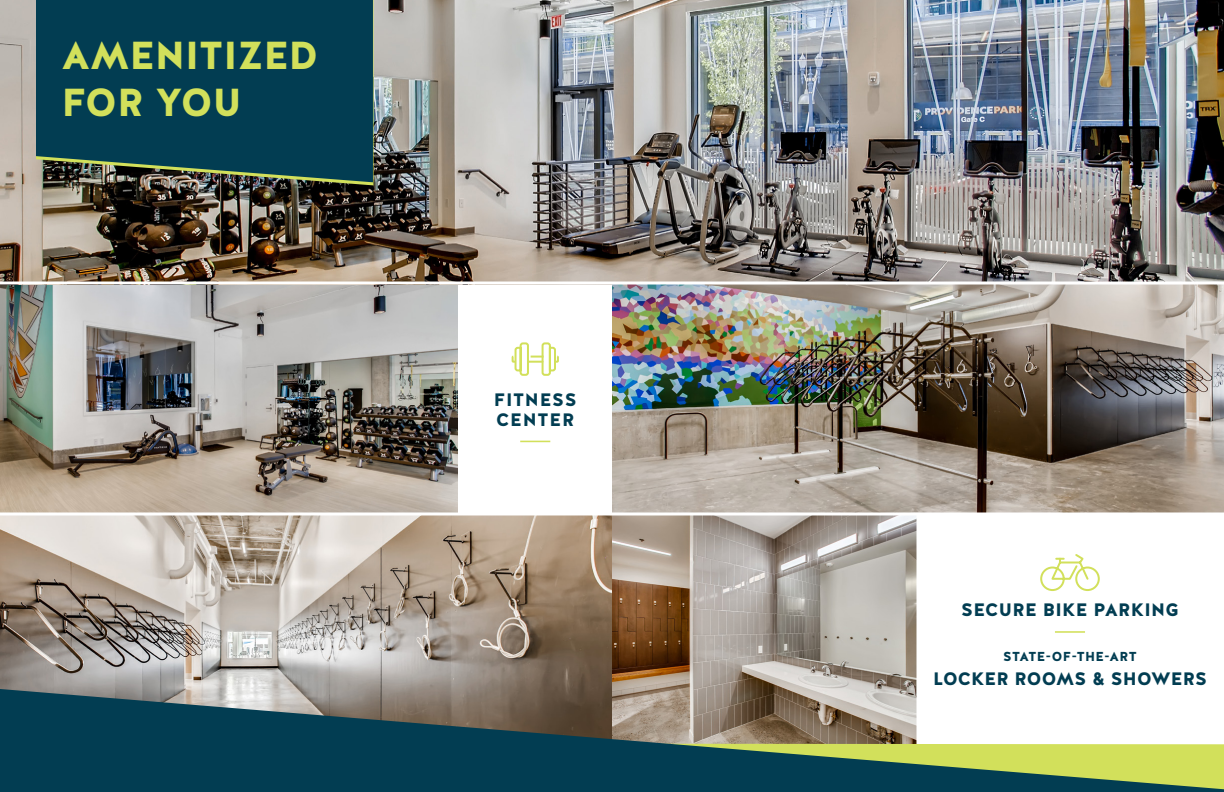
<style>
.page{position:relative;width:1224px;height:792px;background:#fff}
.page>*{position:absolute;margin:0;border:0;box-sizing:border-box;transform-origin:0 0}
.t1{font:900 39px/46.8px "Halis GR";color:#d2e05b}
.t2{font:900 18px "Halis GR";letter-spacing:.015em;color:#023d52}
.t3{font:900 18px/20px "Halis GR";letter-spacing:.035em;color:#023d52}
.t4{font:900 13px "Halis GR";letter-spacing:.025em;color:#023d52}
</style>
<div class="page">
<img style="left:0;top:515px;width:612px;height:174px">
<svg style="left:511px;top:342px;width:48px;height:34px"></svg>
<img style="left:612px;top:515px;width:304px;height:174px">
<svg style="left:916px;top:518px;width:1px;height:171px"></svg>
<img style="left:0;top:285px;width:457px;height:227px">
<img style="left:0;top:0;width:1224px;height:282px">
<svg style="left:0;top:689px;width:1224px;height:103px;fill:#023d52"></svg>
<svg style="left:36px;top:0;width:337px;height:182px;fill:#023d52"></svg>
<img style="left:612px;top:285px;width:612px;height:227px">
<hr style="left:1055px;top:631px;width:30px;height:2px;background:#d2e05b">
<svg style="left:1040px;top:554px;width:60px;height:37px"></svg>
<hr style="left:520px;top:441px;width:30px;height:1px;background:#d2e05b">
<h1 class="t1" style="left:61px;top:33px;width:258px">AMENITIZED<br>FOR YOU</h1>
<p class="t3" style="left:494px;top:390px;width:84px">FITNESS<br>CENTER</p>
<p class="t2" style="left:961px;top:598px;width:219px">SECURE BIKE PARKING</p>
<p class="t4" style="left:1003px;top:648px;width:135px">STATE-OF-THE-ART</p>
<p class="t2" style="left:933px;top:667px;width:275px">LOCKER ROOMS &amp; SHOWERS</p>
</div>
